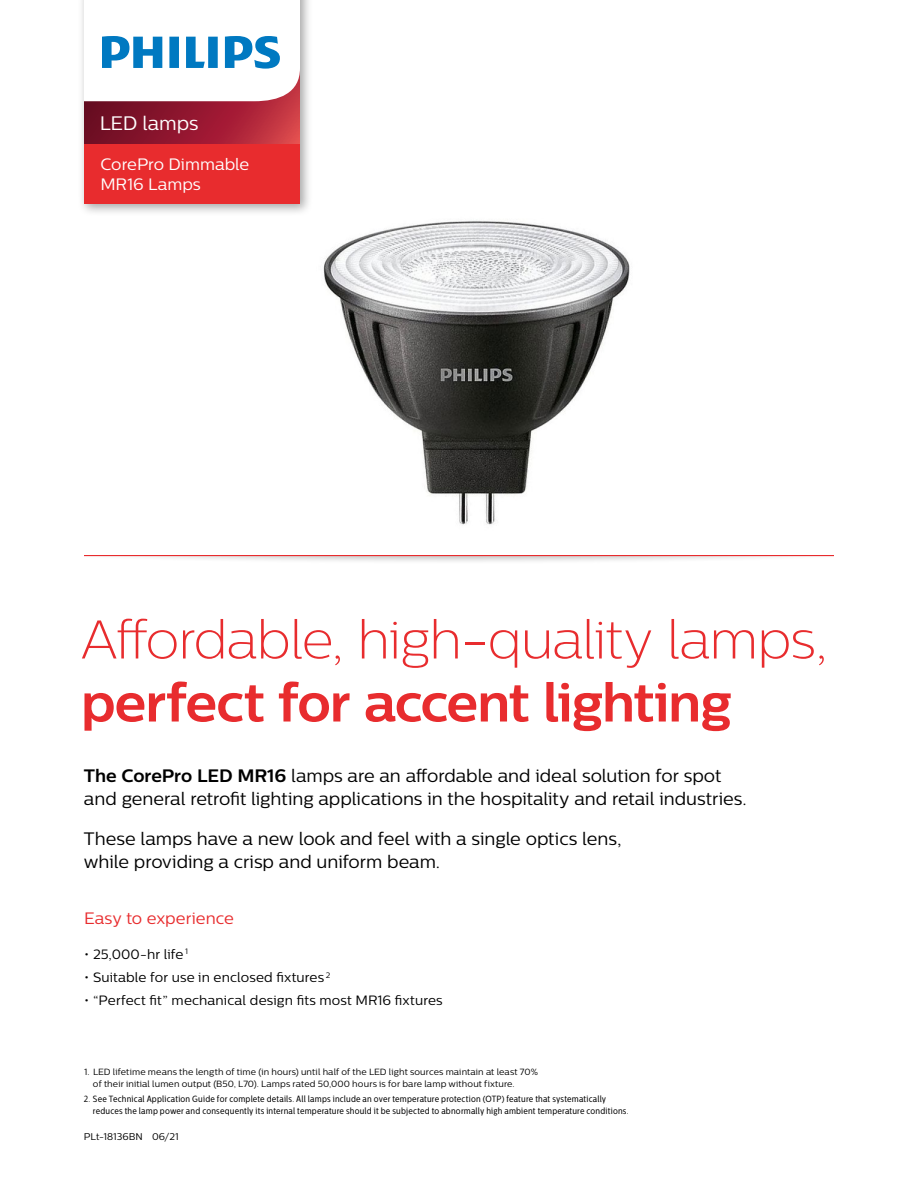
<style>
.page{position:relative;width:918px;height:1188px;background:#fff}
.page>*{position:absolute;margin:0;border:0;box-sizing:border-box;transform-origin:0 0}
.t1{font:54px "Centrale Sans X Light";letter-spacing:-.025em;color:#e82c2e}
.t2{font:700 54px "Centrale Sans";letter-spacing:-.025em;color:#e82c2e}
.t3{font:19.5px "Centrale Sans";letter-spacing:-.005em;color:#fff}
.t4{font:18px/24px "Centrale Sans";letter-spacing:-.005em;color:#000}
.t5{font:16.5px/19.5px "Centrale Sans";color:#fff}
.t6{font:16.5px "Centrale Sans";color:#e82c2e}
.t7{font:13.5px "Centrale Sans";letter-spacing:.01em;color:#000}
.t8{font:9.75px "Centrale Sans";color:#000}
.t9{font:9px/12px "Centrale Sans Cnd";letter-spacing:.02em;color:#000}
.t10{font:9px/12px "Centrale Sans";letter-spacing:.015em;color:#000}
.s1{font-weight:700}
</style>
<div class="page">
<img style="left:323px;top:220px;width:307px;height:305px">
<div style="left:78px;top:0;width:235px;height:217px;background:#000;opacity:.35"></div>
<svg style="left:84px;top:101px;width:216px;height:43px;background:#981d32"></svg>
<svg style="left:84px;top:0;width:216px;height:101px"></svg>
<div style="left:84px;top:144px;width:216px;height:60px;background:#e82c2e"></div>
<div style="left:65px;top:545px;width:789px;height:20px;background:#000;opacity:.3"></div>
<hr style="left:84px;top:555px;width:750px;height:1px;background:#e82c2e">
<div style="left:54px;top:540px;width:810px;height:15px;background:#fff"></div>
<div style="left:0;top:540px;width:84px;height:30px;background:#fff"></div>
<div style="left:834px;top:540px;width:84px;height:30px;background:#fff"></div>
<h2 class="t3" style="left:100px;top:111px;width:100px">LED lamps</h2>
<h3 class="t5" style="left:100px;top:155px;width:150px">CorePro Dimmable<br>MR16 Lamps</h3>
<h1 class="t1" style="left:81px;top:609px;width:748px">Affordable, high-quality lamps,</h1>
<h1 class="t2" style="left:81px;top:670px;width:652px">perfect for accent lighting</h1>
<h3 class="t4" style="left:84px;top:763px;width:664px"><span class="s1">The CorePro LED MR16</span> lamps are an affordable and ideal solution for spot and general retrofit lighting applications in the hospitality and retail industries.</h3>
<h3 class="t4" style="left:84px;top:826px;width:539px">These lamps have a new look and feel with a single optics lens, while providing a crisp and uniform beam.</h3>
<h3 class="t6" style="left:84px;top:909px;width:151px">Easy to experience</h3>
<h3 class="t7" style="left:84px;top:946px;width:106px">• 25,000-hr life <sup>1</sup></h3>
<h3 class="t7" style="left:84px;top:970px;width:248px">• Suitable for use in enclosed fixtures <sup>2</sup></h3>
<h3 class="t7" style="left:84px;top:993px;width:360px">• “Perfect fit” mechanical design fits most MR16 fixtures</h3>
<p class="t10" style="left:93px;top:1065px;width:447px;text-indent:-9px">1. LED lifetime means the length of time (in hours) until half of the LED light sources maintain at least 70% of their initial lumen output (B50, L70). Lamps rated 50,000 hours is for bare lamp without fixture.</p>
<p class="t9" style="left:93px;top:1093px;width:537px;text-indent:-9px">2. See Technical Application Guide for complete details. All lamps include an over temperature protection (OTP) feature that systematically reduces the lamp power and consequently its internal temperature should it be subjected to abnormally high ambient temperature conditions.</p>
<p class="t8" style="left:84px;top:1131px;width:96px">PLt-18136BN 06/21</p>
</div>
